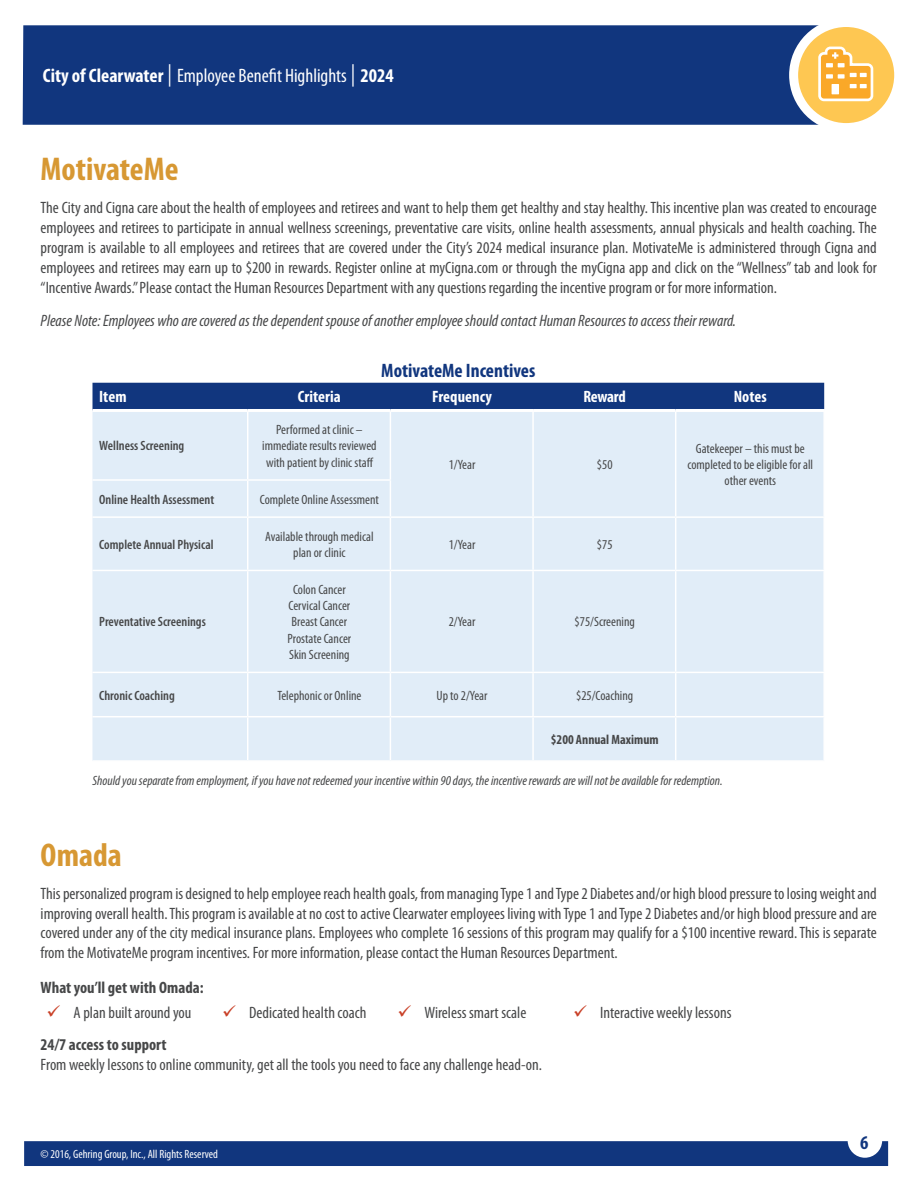
<style>
.page{position:relative;width:918px;height:1188px;background:#fff}
.page>*{position:absolute;margin:0;border:0;box-sizing:border-box;transform-origin:0 0}
.TOC_-_Insurance_Type_-_Header_V2{font:700 condensed 33px "Myriad Pro";color:#d79833}
.t1{font:condensed 19.5px "Myriad Pro";color:#fff}
.Rate_Table_-_Header{font:700 condensed 19.5px "Myriad Pro";color:#11367e}
.Body_-_Main{font:condensed 16.5px/19.8px "Myriad Pro";color:#464748;text-align:justify}
.Body_-_Main-2{font:italic condensed 16.5px "Myriad Pro";color:#464748}
.Body_-_Main-3{font:700 condensed 16.5px "Myriad Pro";color:#464748}
.Rate_Table_-_Interior_Header{font:700 condensed 16.5px "Myriad Pro";color:#fff}
.Table_2_-_Numbers{font:condensed 13.5px/16.2px "Myriad Pro";color:#464748;text-align:center}
.Body_-_Main-4{font:italic condensed 13.5px "Myriad Pro";color:#464748}
.Table_2_-_Sub_Sub_Category{font:600 condensed 13.5px "Myriad Pro";color:#464748}
.Table_2_-_Numbers-2{font:700 condensed 13.5px "Myriad Pro";color:#464748}
.t2{font:condensed 12px "Myriad Pro";color:#fff}
.s1{font-weight:700}
.s2{font-size:22.35px}
</style>
<div class="page">
<div style="left:24px;top:1141px;width:864px;height:25px;background:#11367e"></div>
<div style="left:23px;top:25px;width:795px;height:100px;background:#11367e"></div>
<svg style="left:794px;top:22px;width:105px;height:106px;fill:#fec752"></svg>
<div style="left:789px;top:18px;width:114px;height:114px;border:9px solid #fff;border-radius:50%"></div>
<svg style="left:816px;top:45px;width:59px;height:58px"></svg>
<div style="left:92px;top:383px;width:732px;height:26px;background:#11367e"></div>
<div style="left:92px;top:412px;width:731px;height:348px;background:#e1edf8"></div>
<hr style="left:92px;top:479px;width:156px;height:2px;background:#fff">
<hr style="left:248px;top:479px;width:143px;height:2px;background:#fff">
<hr style="left:92px;top:516px;width:156px;height:2px;background:#fff">
<hr style="left:248px;top:516px;width:142px;height:2px;background:#fff">
<hr style="left:92px;top:570px;width:156px;height:1px;background:#fff">
<hr style="left:248px;top:570px;width:142px;height:1px;background:#fff">
<hr style="left:390px;top:570px;width:143px;height:1px;background:#fff">
<hr style="left:533px;top:570px;width:143px;height:1px;background:#fff">
<hr style="left:676px;top:570px;width:149px;height:1px;background:#fff">
<hr style="left:92px;top:672px;width:156px;height:1px;background:#fff">
<hr style="left:248px;top:672px;width:142px;height:1px;background:#fff">
<hr style="left:390px;top:672px;width:143px;height:1px;background:#fff">
<hr style="left:533px;top:672px;width:143px;height:1px;background:#fff">
<hr style="left:676px;top:672px;width:149px;height:1px;background:#fff">
<hr style="left:92px;top:716px;width:156px;height:1px;background:#fff">
<hr style="left:248px;top:716px;width:142px;height:1px;background:#fff">
<hr style="left:390px;top:716px;width:143px;height:1px;background:#fff">
<hr style="left:533px;top:716px;width:143px;height:1px;background:#fff">
<hr style="left:676px;top:716px;width:149px;height:1px;background:#fff">
<hr style="left:247px;top:412px;width:1px;height:67px;background:#fff">
<hr style="left:247px;top:481px;width:1px;height:35px;background:#fff">
<hr style="left:247px;top:518px;width:1px;height:52px;background:#fff">
<hr style="left:247px;top:571px;width:1px;height:101px;background:#fff">
<hr style="left:247px;top:673px;width:1px;height:43px;background:#fff">
<hr style="left:247px;top:717px;width:1px;height:43px;background:#fff">
<hr style="left:390px;top:412px;width:1px;height:67px;background:#fff">
<hr style="left:390px;top:481px;width:1px;height:35px;background:#fff">
<hr style="left:390px;top:516px;width:143px;height:2px;background:#fff">
<hr style="left:532px;top:412px;width:2px;height:68px;background:#fff">
<hr style="left:532px;top:480px;width:2px;height:36px;background:#fff">
<hr style="left:533px;top:516px;width:143px;height:2px;background:#fff">
<hr style="left:675px;top:412px;width:1px;height:68px;background:#fff">
<hr style="left:675px;top:480px;width:1px;height:36px;background:#fff">
<hr style="left:676px;top:516px;width:149px;height:2px;background:#fff">
<hr style="left:675px;top:518px;width:1px;height:52px;background:#fff">
<hr style="left:675px;top:571px;width:1px;height:101px;background:#fff">
<hr style="left:675px;top:673px;width:1px;height:43px;background:#fff">
<hr style="left:675px;top:717px;width:1px;height:43px;background:#fff">
<hr style="left:390px;top:518px;width:1px;height:52px;background:#fff">
<hr style="left:532px;top:518px;width:2px;height:52px;background:#fff">
<hr style="left:390px;top:571px;width:1px;height:101px;background:#fff">
<hr style="left:532px;top:571px;width:2px;height:101px;background:#fff">
<hr style="left:390px;top:673px;width:1px;height:43px;background:#fff">
<hr style="left:532px;top:673px;width:2px;height:43px;background:#fff">
<hr style="left:390px;top:717px;width:1px;height:43px;background:#fff">
<hr style="left:532px;top:717px;width:2px;height:43px;background:#fff">
<p class="t1" style="left:43px;top:65px;width:352px"><span class="s1">City of Clearwater</span> <span class="s2">|</span> Employee Benefit Highlights <span class="s2">|</span> <span class="s1">2024</span></p>
<p class="TOC_-_Insurance_Type_-_Header_V2" style="left:41px;top:151px;width:139px">MotivateMe</p>
<p class="Body_-_Main" style="left:41px;top:198px;width:838px">The City and Cigna care about the health of employees and retirees and want to help them get healthy and stay healthy. This incentive plan was created to encourage employees and retirees to participate in annual wellness screenings, preventative care visits, online health assessments, annual physicals and health coaching. The program is available to all employees and retirees that are covered under the City’s 2024 medical insurance plan. MotivateMe is administered through Cigna and employees and retirees may earn up to $200 in rewards. Register online at myCigna.com or through the myCigna app and click on the “Wellness” tab and look for “Incentive Awards.” Please contact the Human Resources Department with any questions regarding the incentive program or for more information.</p>
<p class="Body_-_Main-2" style="left:41px;top:312px;width:697px">Please Note: Employees who are covered as the dependent spouse of another employee should contact Human Resources to access their reward.</p>
<p class="Rate_Table_-_Header" style="left:381px;top:359px;width:156px">MotivateMe Incentives</p>
<p class="Rate_Table_-_Interior_Header" style="left:99px;top:387px;width:29px">Item</p>
<p class="Rate_Table_-_Interior_Header" style="left:298px;top:387px;width:44px">Criteria</p>
<p class="Rate_Table_-_Interior_Header" style="left:432px;top:387px;width:61px">Frequency</p>
<p class="Rate_Table_-_Interior_Header" style="left:584px;top:387px;width:44px">Reward</p>
<p class="Rate_Table_-_Interior_Header" style="left:734px;top:387px;width:35px">Notes</p>
<p class="Table_2_-_Sub_Sub_Category" style="left:99px;top:438px;width:87px">Wellness Screening</p>
<p class="Table_2_-_Numbers" style="left:262px;top:422px;width:116px">Performed at clinic – immediate results reviewed with patient by clinic staff</p>
<p class="Table_2_-_Numbers" style="left:687px;top:440px;width:127px">Gatekeeper – this must be completed to be eligible for all other events</p>
<p class="Table_2_-_Numbers" style="left:449px;top:457px;width:28px">1/Year</p>
<p class="Table_2_-_Numbers" style="left:597px;top:457px;width:17px">$50</p>
<p class="Table_2_-_Sub_Sub_Category" style="left:99px;top:492px;width:116px">Online Health Assessment</p>
<p class="Table_2_-_Numbers" style="left:260px;top:491px;width:121px">Complete Online Assessment</p>
<p class="Table_2_-_Sub_Sub_Category" style="left:99px;top:537px;width:116px">Complete Annual Physical</p>
<p class="Table_2_-_Numbers" style="left:265px;top:528px;width:110px">Available through medical</p>
<p class="Table_2_-_Numbers" style="left:293px;top:545px;width:54px">plan or clinic</p>
<p class="Table_2_-_Sub_Sub_Category" style="left:99px;top:615px;width:108px">Preventative Screenings</p>
<p class="Table_2_-_Numbers" style="left:293px;top:582px;width:54px">Colon Cancer</p>
<p class="Table_2_-_Numbers" style="left:289px;top:598px;width:63px">Cervical Cancer</p>
<p class="Table_2_-_Numbers" style="left:292px;top:614px;width:57px">Breast Cancer</p>
<p class="Table_2_-_Numbers" style="left:288px;top:630px;width:65px">Prostate Cancer</p>
<p class="Table_2_-_Numbers" style="left:289px;top:647px;width:62px">Skin Screening</p>
<p class="Table_2_-_Numbers" style="left:449px;top:537px;width:28px">1/Year</p>
<p class="Table_2_-_Numbers" style="left:597px;top:537px;width:17px">$75</p>
<p class="Table_2_-_Numbers" style="left:449px;top:614px;width:28px">2/Year</p>
<p class="Table_2_-_Numbers" style="left:575px;top:614px;width:62px">$75/Screening</p>
<p class="Table_2_-_Sub_Sub_Category" style="left:99px;top:688px;width:77px">Chronic Coaching</p>
<p class="Table_2_-_Numbers" style="left:277px;top:687px;width:86px">Telephonic or Online</p>
<p class="Table_2_-_Numbers" style="left:437px;top:687px;width:52px">Up to 2/Year</p>
<p class="Table_2_-_Numbers" style="left:576px;top:687px;width:59px">$25/Coaching</p>
<p class="Table_2_-_Numbers-2" style="left:551px;top:732px;width:109px">$200 Annual Maximum</p>
<p class="Body_-_Main-4" style="left:92px;top:773px;width:632px">Should you separate from employment, if you have not redeemed your incentive within 90 days, the incentive rewards are will not be available for redemption.</p>
<p class="TOC_-_Insurance_Type_-_Header_V2" style="left:41px;top:836px;width:83px">Omada</p>
<p class="Body_-_Main" style="left:41px;top:884px;width:838px">This personalized program is designed to help employee reach health goals, from managing Type 1 and Type 2 Diabetes and/or high blood pressure to losing weight and improving overall health. This program is available at no cost to active Clearwater employees living with Type 1 and Type 2 Diabetes and/or high blood pressure and are covered under any of the city medical insurance plans. Employees who complete 16 sessions of this program may qualify for a $100 incentive reward. This is separate from the MotivateMe program incentives. For more information, please contact the Human Resources Department.</p>
<p class="Body_-_Main-3" style="left:41px;top:979px;width:164px">What you’ll get with Omada:</p>
<p class="Body_-_Main" style="left:74px;top:1003px;width:119px">A plan built around you</p>
<p class="Body_-_Main" style="left:249px;top:1003px;width:119px">Dedicated health coach</p>
<p class="Body_-_Main" style="left:425px;top:1003px;width:103px">Wireless smart scale</p>
<p class="Body_-_Main" style="left:600px;top:1003px;width:133px">Interactive weekly lessons</p>
<p class="Body_-_Main-3" style="left:41px;top:1036px;width:127px">24/7 access to support</p>
<p class="Body_-_Main" style="left:41px;top:1055px;width:503px">From weekly lessons to online community, get all the tools you need to face any challenge head-on.</p>
<p class="t2" style="left:40px;top:1148px;width:179px">© 2016, Gehring Group, Inc., All Rights Reserved</p>
<p class="Rate_Table_-_Header" style="left:860px;top:1132px;width:10px">6</p>
</div>
